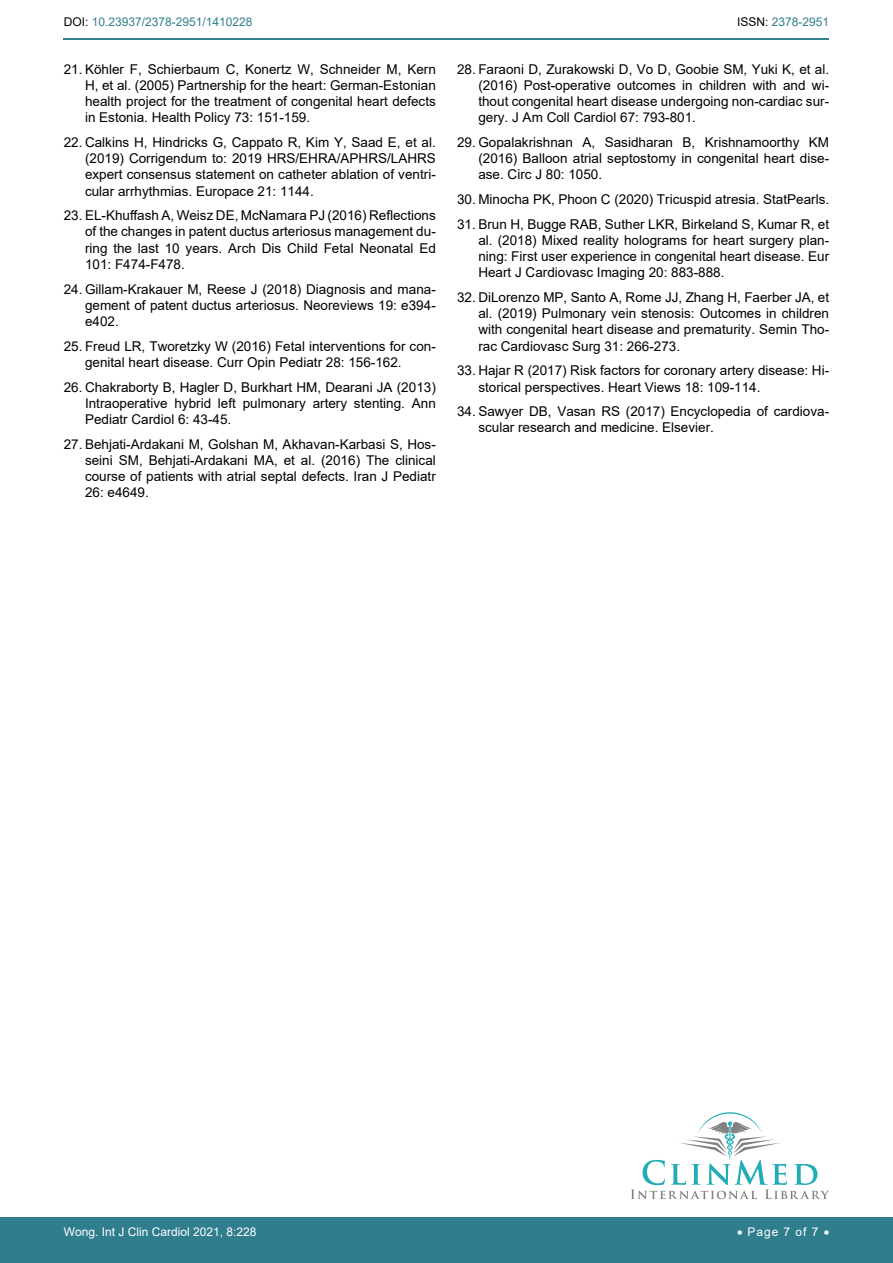
<style>
.page{position:relative;width:893px;height:1263px;background:#fff}
.page>*{position:absolute;margin:0;border:0;box-sizing:border-box;transform-origin:0 0}
.t1{font:13.5px/16.2px "Arial";color:#000;text-align:justify}
.t2{font:12px "Arial";color:#30808d}
.t3{font:12px "Arial";color:#fff}
.s1{color:#000}
</style>
<div class="page">
<div style="left:0;top:1217px;width:893px;height:46px;background:#307d8d"></div>
<hr style="left:64px;top:38px;width:765px;height:2px;background:#30808d">
<svg style="left:631px;top:1112px;width:198px;height:87px"></svg>
<p class="t2" style="left:64px;top:14px;width:190px"><span class="s1">DOI:</span> 10.23937/2378-2951/1410228</p>
<p class="t2" style="left:737px;top:14px;width:94px"><span class="s1">ISSN:</span> 2378-2951</p>
<p class="t1" style="left:85px;top:61px;width:352px;text-indent:-21px">21. Köhler F, Schierbaum C, Konertz W, Schneider M, Kern H, et al. (2005) Partnership for the heart: German-Estonian health project for the treatment of congenital heart defects in Estonia. Health Policy 73: 151-159.</p>
<p class="t1" style="left:85px;top:134px;width:352px;text-indent:-21px">22. Calkins H, Hindricks G, Cappato R, Kim Y, Saad E, et al. (2019) Corrigendum to: 2019 HRS/EHRA/APHRS/LAHRS expert consensus statement on catheter ablation of ventri&shy;cular arrhythmias. Europace 21: 1144.</p>
<p class="t1" style="left:85px;top:207px;width:352px;text-indent:-21px">23. EL-Khuffash A, Weisz DE, McNamara PJ (2016) Reflections of the changes in patent ductus arteriosus management du&shy;ring the last 10 years. Arch Dis Child Fetal Neonatal Ed 101: F474-F478.</p>
<p class="t1" style="left:85px;top:281px;width:352px;text-indent:-21px">24. Gillam-Krakauer M, Reese J (2018) Diagnosis and mana&shy;gement of patent ductus arteriosus. Neoreviews 19: e394- e402.</p>
<p class="t1" style="left:85px;top:338px;width:352px;text-indent:-21px">25. Freud LR, Tworetzky W (2016) Fetal interventions for con&shy;genital heart disease. Curr Opin Pediatr 28: 156-162.</p>
<p class="t1" style="left:85px;top:379px;width:352px;text-indent:-21px">26. Chakraborty B, Hagler D, Burkhart HM, Dearani JA (2013)<br>Intraoperative hybrid left pulmonary artery stenting. Ann Pediatr Cardiol 6: 43-45.</p>
<p class="t1" style="left:85px;top:436px;width:352px;text-indent:-21px">27. Behjati-Ardakani M, Golshan M, Akhavan-Karbasi S, Hos&shy;seini SM, Behjati-Ardakani MA, et al. (2016) The clinical course of patients with atrial septal defects. Iran J Pediatr 26: e4649.</p>
<p class="t1" style="left:478px;top:61px;width:352px;text-indent:-21px">28. Faraoni D, Zurakowski D, Vo D, Goobie SM, Yuki K, et al. (2016) Post-operative outcomes in children with and wi&shy;thout congenital heart disease undergoing non-cardiac sur&shy;gery. J Am Coll Cardiol 67: 793-801.</p>
<p class="t1" style="left:478px;top:134px;width:352px;text-indent:-21px">29. Gopalakrishnan A, Sasidharan B, Krishnamoorthy KM (2016) Balloon atrial septostomy in congenital heart dise&shy;ase. Circ J 80: 1050.</p>
<p class="t1" style="left:457px;top:191px;width:374px">30. Minocha PK, Phoon C (2020) Tricuspid atresia. StatPearls.</p>
<p class="t1" style="left:478px;top:216px;width:352px;text-indent:-21px">31. Brun H, Bugge RAB, Suther LKR, Birkeland S, Kumar R, et al. (2018) Mixed reality holograms for heart surgery plan&shy;ning: First user experience in congenital heart disease. Eur Heart J Cardiovasc Imaging 20: 883-888.</p>
<p class="t1" style="left:478px;top:289px;width:352px;text-indent:-21px">32. DiLorenzo MP, Santo A, Rome JJ, Zhang H, Faerber JA, et al. (2019) Pulmonary vein stenosis: Outcomes in children with congenital heart disease and prematurity. Semin Tho&shy;rac Cardiovasc Surg 31: 266-273.</p>
<p class="t1" style="left:478px;top:362px;width:352px;text-indent:-21px">33. Hajar R (2017) Risk factors for coronary artery disease: Hi&shy;storical perspectives. Heart Views 18: 109-114.</p>
<p class="t1" style="left:478px;top:403px;width:352px;text-indent:-21px">34. Sawyer DB, Vasan RS (2017) Encyclopedia of cardiova&shy;scular research and medicine. Elsevier.</p>
<p class="t3" style="left:64px;top:1223px;width:194px">Wong. Int J Clin Cardiol 2021, 8:228</p>
<p class="t3" style="left:737px;top:1223px;width:94px">• Page 7 of 7 •</p>
</div>
